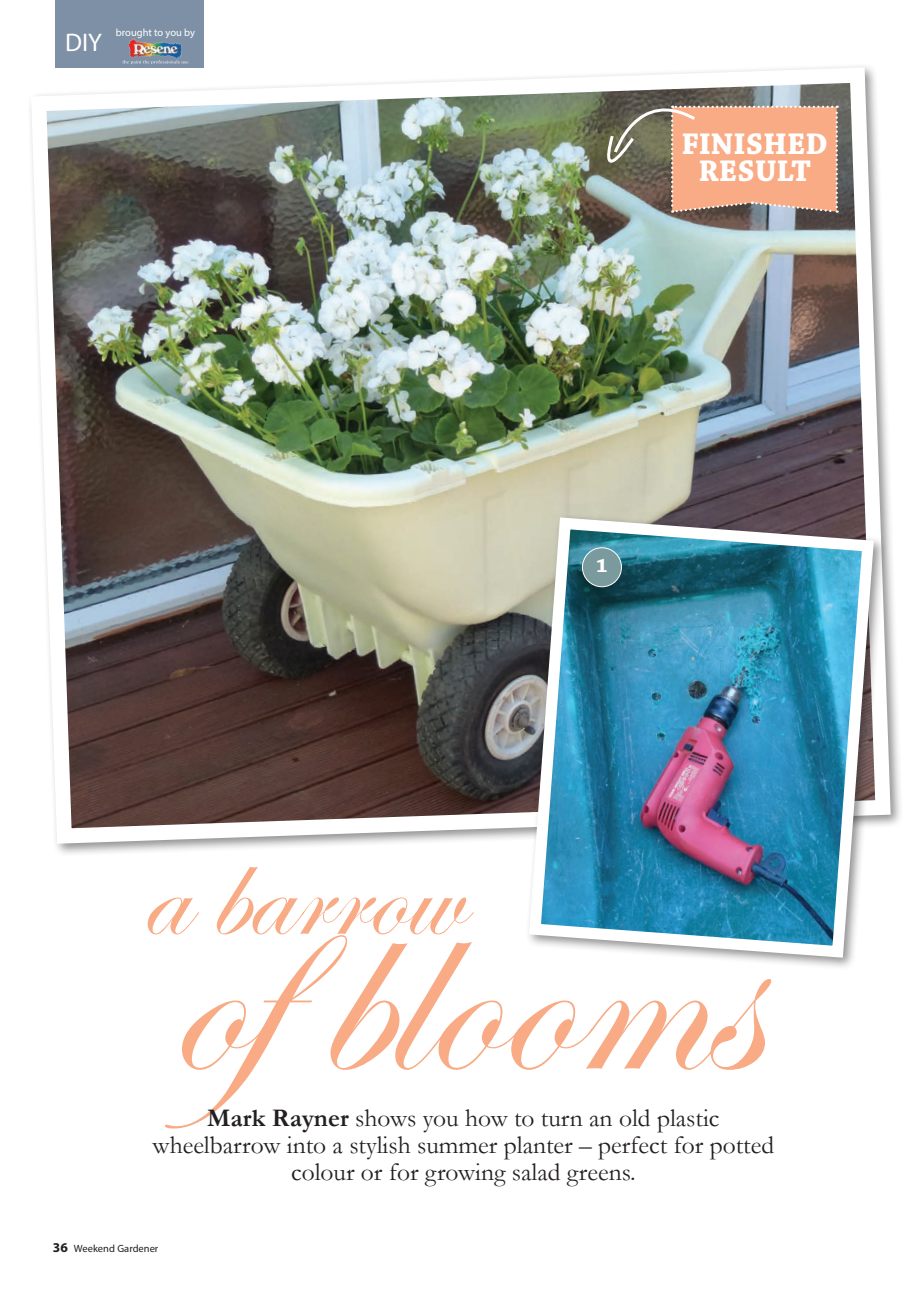
<style>
.page{position:relative;width:919px;height:1289px;background:#fff}
.page>*{position:absolute;margin:0;border:0;box-sizing:border-box;transform-origin:0 0}
.t1{font:700 31.5px/27px "Chaparral Pro";color:#fff;text-align:center}
.t2{font:25.5px/27px "Garamond";color:#231f20;text-align:center}
.t3{font:25.5px "Myriad Pro";color:#fff}
.t4{font:700 20.55px "Chaparral Pro";color:#fff}
.t5{font:10.5px "Myriad Pro";color:#231f20}
.t6{font:10.5px "Myriad Pro";color:#fff}
.s1{font-weight:700}
.s2{font-weight:700;font-size:13.5px}
</style>
<div class="page">
<img style="left:30px;top:66px;width:868px;height:785px">
<div style="left:524px;top:513px;width:362px;height:457px;background:#231f20;opacity:.5"></div>
<img style="left:523px;top:511px;width:356px;height:452px">
<svg style="left:597px;top:87px;width:240px;height:127px;background:#bd957b"></svg>
<div style="left:582px;top:547px;width:39px;height:39px;background:#7b9a9d;border-radius:50%"></div>
<div style="left:582px;top:547px;width:40px;height:40px;border:1px solid #fff;border-radius:50%"></div>
<svg style="left:148px;top:867px;width:326px;height:67px"></svg>
<svg style="left:165px;top:935px;width:606px;height:193px"></svg>
<div style="left:55px;top:0;width:149px;height:67px;background:#7e90a5"></div>
<img style="left:128px;top:38px;width:54px;height:20px">
<svg style="left:122px;top:60px;width:66px;height:4px"></svg>
<p class="t3" style="left:65px;top:26px;width:38px">DIY</p>
<p class="t6" style="left:116px;top:26px;width:81px">brought to you by</p>
<p class="t1" style="left:681px;top:131px;width:148px">FINISHED<br>RESULT</p>
<p class="t4" style="left:596px;top:553px;width:13px">1</p>
<p class="t2" style="left:153px;top:1103px;width:623px"><span class="s1">Mark Rayner</span> shows you how to turn an old plastic wheelbarrow into a stylish summer planter – perfect for potted colour or for growing salad greens.</p>
<p class="t5" style="left:53px;top:1241px;width:107px"><span class="s2">36</span> Weekend Gardener</p>
</div>
